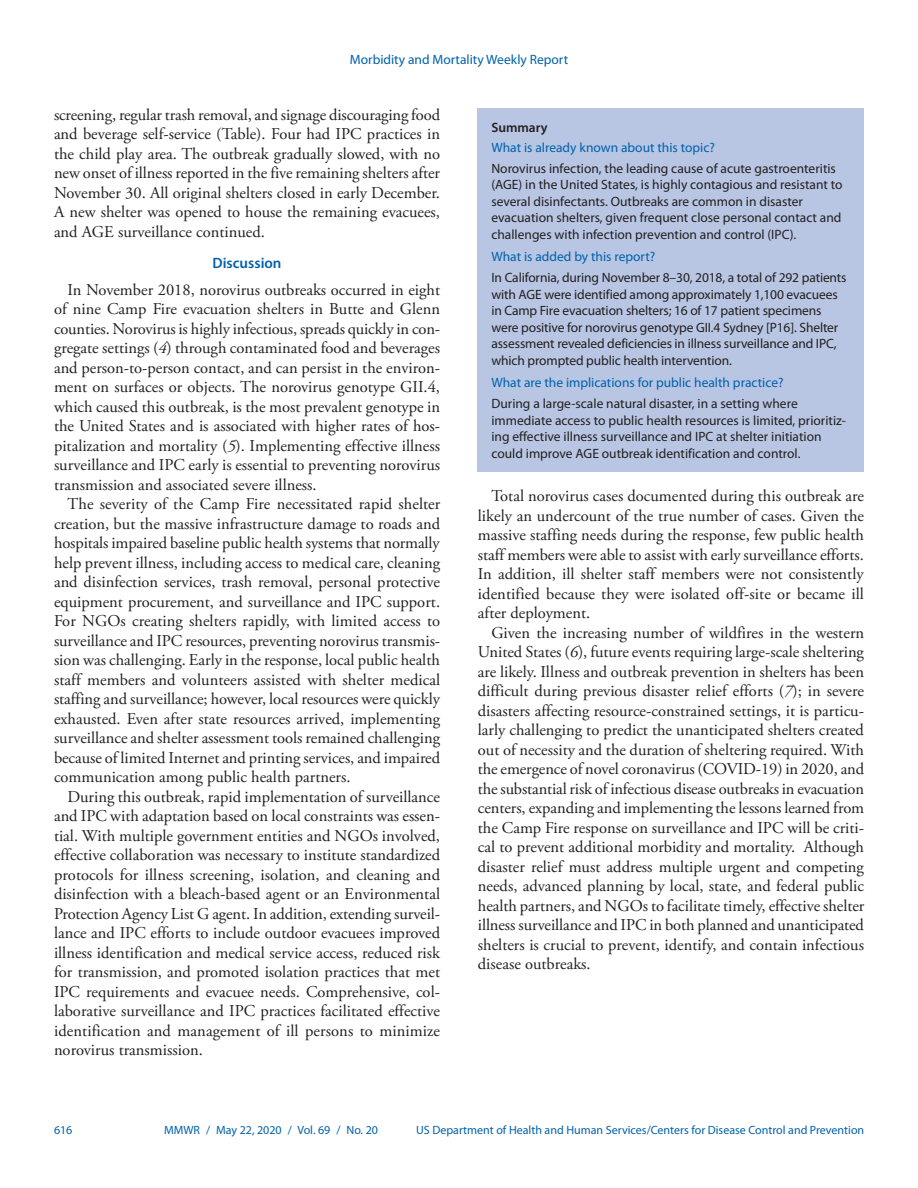
<style>
.page{position:relative;width:918px;height:1188px;background:#fff}
.page>*{position:absolute;margin:0;border:0;box-sizing:border-box;transform-origin:0 0}
.Paragraph{font:16.5px/19.5px "Adobe Garamond Pro";color:#231f20;text-align:justify}
.Discussion_Heading{font:600 15px "Myriad Pro";color:#0161ab}
.Summary_Box_Text{font:13.5px/16.5px "Myriad Pro";color:#231f20}
.Summary_Box_Heading{font:13.5px "Myriad Pro";color:#0161ab}
.Summary_Box_Ttile{font:600 13.5px "Myriad Pro";color:#231f20}
.t1{font:12px "Myriad Pro";color:#0161ab}
.s1{font-style:italic}
</style>
<div class="page">
<div style="left:478px;top:108px;width:386px;height:363px;background:#b8c6e3"></div>
<p class="Summary_Box_Heading" style="left:350px;top:51px;width:220px">Morbidity and Mortality Weekly Report</p>
<p class="Paragraph" style="left:54px;top:106px;width:388px">screening, regular trash removal, and signage discouraging food and beverage self-service (Table). Four had IPC practices in the child play area. The outbreak gradually slowed, with no new onset of illness reported in the five remaining shelters after November 30. All original shelters closed in early December.<br>A new shelter was opened to house the remaining evacuees, and AGE surveillance continued.</p>
<h1 class="Discussion_Heading" style="left:213px;top:254px;width:71px">Discussion</h1>
<p class="Paragraph" style="left:54px;top:280px;width:388px;text-indent:13px">In November 2018, norovirus outbreaks occurred in eight of nine Camp Fire evacuation shelters in Butte and Glenn counties. Norovirus is highly infectious, spreads quickly in con&shy;gregate settings (<span class="s1">4</span>) through contaminated food and beverages and person-to-person contact, and can persist in the environ&shy;ment on surfaces or objects. The norovirus genotype GII.4, which caused this outbreak, is the most prevalent genotype in the United States and is associated with higher rates of hos&shy;pitalization and mortality (<span class="s1">5</span>). Implementing effective illness surveillance and IPC early is essential to preventing norovirus transmission and associated severe illness.</p>
<p class="Paragraph" style="left:54px;top:495px;width:388px;text-indent:13px">The severity of the Camp Fire necessitated rapid shelter creation, but the massive infrastructure damage to roads and hospitals impaired baseline public health systems that normally help prevent illness, including access to medical care, cleaning and disinfection services, trash removal, personal protective equipment procurement, and surveillance and IPC support.<br>For NGOs creating shelters rapidly, with limited access to surveillance and IPC resources, preventing norovirus transmis&shy;sion was challenging. Early in the response, local public health staff members and volunteers assisted with shelter medical staffing and surveillance; however, local resources were quickly exhausted. Even after state resources arrived, implementing surveillance and shelter assessment tools remained challenging because of limited Internet and printing services, and impaired communication among public health partners.</p>
<p class="Paragraph" style="left:54px;top:787px;width:388px;text-indent:13px">During this outbreak, rapid implementation of surveillance and IPC with adaptation based on local constraints was essen&shy;tial. With multiple government entities and NGOs involved, effective collaboration was necessary to institute standardized protocols for illness screening, isolation, and cleaning and disinfection with a bleach-based agent or an Environmental Protection Agency List G agent. In addition, extending surveil&shy;lance and IPC efforts to include outdoor evacuees improved illness identification and medical service access, reduced risk for transmission, and promoted isolation practices that met IPC requirements and evacuee needs. Comprehensive, col&shy;laborative surveillance and IPC practices facilitated effective identification and management of ill persons to minimize norovirus transmission.</p>
<h1 class="Summary_Box_Ttile" style="left:491px;top:119px;width:58px">Summary</h1>
<h1 class="Summary_Box_Heading" style="left:491px;top:139px;width:225px">What is already known about this topic?</h1>
<p class="Summary_Box_Text" style="left:491px;top:160px;width:353px">Norovirus infection, the leading cause of acute gastroenteritis (AGE) in the United States, is highly contagious and resistant to several disinfectants. Outbreaks are common in disaster evacuation shelters, given frequent close personal contact and challenges with infection prevention and control (IPC).</p>
<h1 class="Summary_Box_Heading" style="left:491px;top:249px;width:165px">What is added by this report?</h1>
<p class="Summary_Box_Text" style="left:491px;top:269px;width:357px">In California, during November 8–30, 2018, a total of 292 patients with AGE were identified among approximately 1,100 evacuees in Camp Fire evacuation shelters; 16 of 17 patient specimens were positive for norovirus genotype GII.4 Sydney [P16]. Shelter assessment revealed deficiencies in illness surveillance and IPC, which prompted public health intervention.</p>
<h1 class="Summary_Box_Heading" style="left:491px;top:375px;width:294px">What are the implications for public health practice?</h1>
<p class="Summary_Box_Text" style="left:491px;top:395px;width:356px">During a large-scale natural disaster, in a setting where immediate access to public health resources is limited, prioritiz&shy;ing effective illness surveillance and IPC at shelter initiation could improve AGE outbreak identification and control.</p>
<p class="Paragraph" style="left:478px;top:487px;width:388px;text-indent:13px">Total norovirus cases documented during this outbreak are likely an undercount of the true number of cases. Given the massive staffing needs during the response, few public health staff members were able to assist with early surveillance efforts.<br>In addition, ill shelter staff members were not consistently identified because they were isolated off-site or became ill after deployment.</p>
<p class="Paragraph" style="left:478px;top:623px;width:388px;text-indent:13px">Given the increasing number of wildfires in the western United States (<span class="s1">6</span>), future events requiring large-scale sheltering are likely. Illness and outbreak prevention in shelters has been difficult during previous disaster relief efforts (<span class="s1">7</span>); in severe disasters affecting resource-constrained settings, it is particu&shy;larly challenging to predict the unanticipated shelters created out of necessity and the duration of sheltering required. With the emergence of novel coronavirus (COVID-19) in 2020, and the substantial risk of infectious disease outbreaks in evacuation centers, expanding and implementing the lessons learned from the Camp Fire response on surveillance and IPC will be criti&shy;cal to prevent additional morbidity and mortality. Although disaster relief must address multiple urgent and competing needs, advanced planning by local, state, and federal public health partners, and NGOs to facilitate timely, effective shelter illness surveillance and IPC in both planned and unanticipated shelters is crucial to prevent, identify, and contain infectious disease outbreaks.</p>
<p class="t1" style="left:54px;top:1123px;width:20px">616</p>
<p class="t1" style="left:164px;top:1123px;width:215px">MMWR / May 22, 2020 / Vol. 69 / No. 20</p>
<p class="t1" style="left:416px;top:1123px;width:450px">US Department of Health and Human Services/Centers for Disease Control and Prevention</p>
</div>
